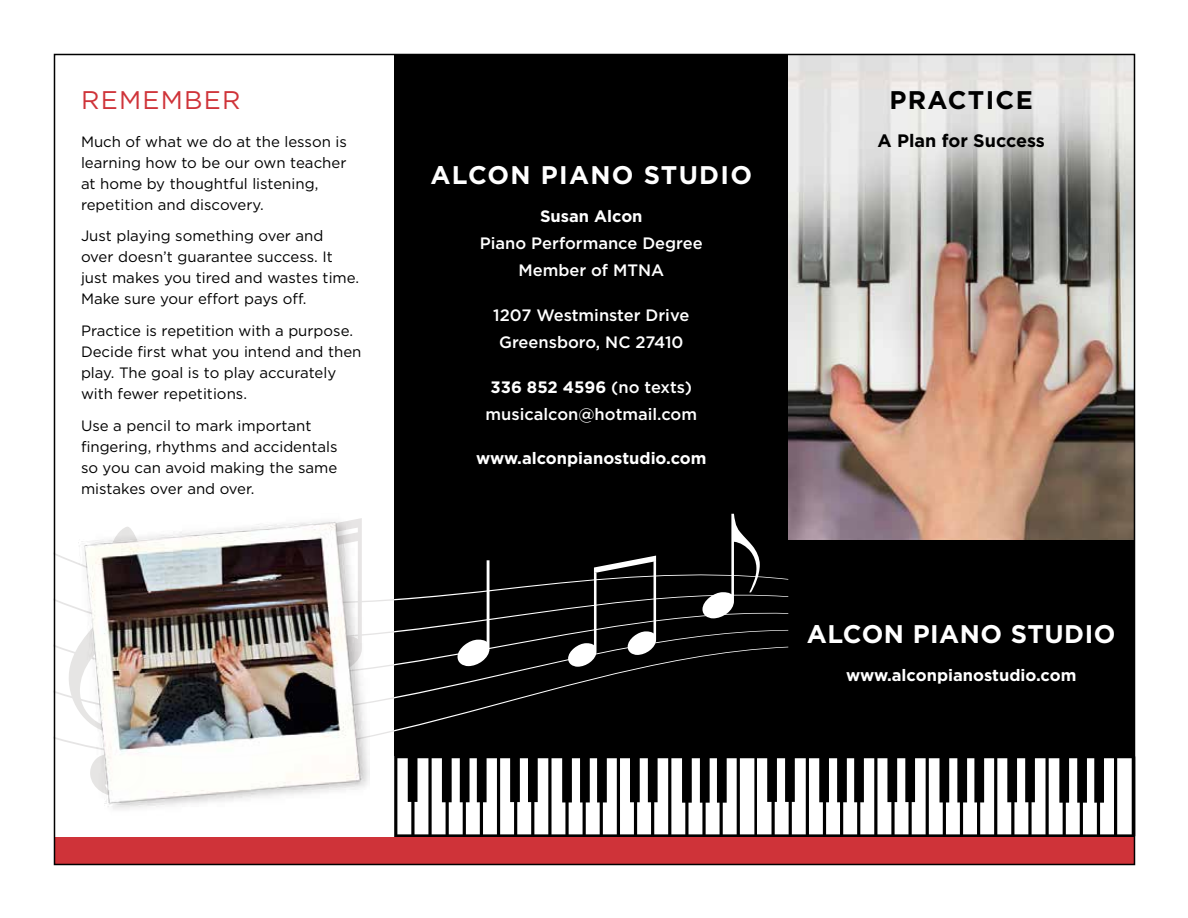
<style>
.page{position:relative;width:1188px;height:918px;background:#fff}
.page>*{position:absolute;margin:0;border:0;box-sizing:border-box;transform-origin:0 0}
.t1{font:700 25.5px "Gotham";letter-spacing:.02em;color:#fff}
.t2{font:700 25.5px "Gotham";letter-spacing:.05em;color:#fff}
.t3{font:25.5px "Gotham";letter-spacing:.05em;color:#cf3339}
.t4{font:700 25.5px "Gotham";letter-spacing:.05em;color:#000}
.t5{font:700 18px "Gotham";color:#000}
.t6{font:500 16.5px/27px "Gotham";color:#fff;text-align:center}
.t7{font:700 16.5px "Gotham";color:#fff}
.t8{font:15px/21px "Gotham";color:#000}
.s1{font-weight:700}
</style>
<div class="page">
<div style="left:788px;top:540px;width:347px;height:216px;background:#000"></div>
<div style="left:394px;top:54px;width:394px;height:702px;background:#000"></div>
<svg style="left:394px;top:756px;width:738px;height:81px"></svg>
<svg style="left:53px;top:514px;width:735px;height:284px"></svg>
<img style="left:788px;top:57px;width:344px;height:483px">
<img style="left:78px;top:514px;width:291px;height:296px">
<div style="left:54px;top:837px;width:1080px;height:27px;background:#cf3339"></div>
<h1 class="t3" style="left:81px;top:86px;width:161px">REMEMBER</h1>
<p class="t8" style="left:81px;top:130px;width:267px">Much of what we do at the lesson is learning how to be our own teacher at home by thoughtful listening, repetition and discovery.</p>
<p class="t8" style="left:81px;top:225px;width:280px">Just playing something over and over doesn’t guarantee success. It just makes you tired and wastes time.<br>Make sure your effort pays off.</p>
<p class="t8" style="left:81px;top:320px;width:282px">Practice is repetition with a purpose.<br>Decide first what you intend and then play. The goal is to play accurately with fewer repetitions.</p>
<p class="t8" style="left:81px;top:415px;width:258px">Use a pencil to mark important fingering, rhythms and accidentals so you can avoid making the same mistakes over and over.</p>
<h1 class="t2" style="left:431px;top:160px;width:323px">ALCON PIANO STUDIO</h1>
<p class="t7" style="left:540px;top:206px;width:104px">Susan Alcon</p>
<p class="t6" style="left:480px;top:229px;width:224px">Piano Performance Degree<br>Member of MTNA</p>
<p class="t6" style="left:493px;top:301px;width:197px">1207 Westminster Drive<br>Greensboro, NC 27410</p>
<p class="t6" style="left:486px;top:373px;width:213px"><span class="s1">336 852 4596</span> (no texts) musicalcon@hotmail.com</p>
<p class="t7" style="left:476px;top:449px;width:232px">www.alconpianostudio.com</p>
<h1 class="t4" style="left:890px;top:85px;width:145px">PRACTICE</h1>
<p class="t5" style="left:877px;top:130px;width:169px">A Plan for Success</p>
<h1 class="t1" style="left:807px;top:619px;width:310px">ALCON PIANO STUDIO</h1>
<p class="t7" style="left:846px;top:665px;width:232px">www.alconpianostudio.com</p>
</div>
